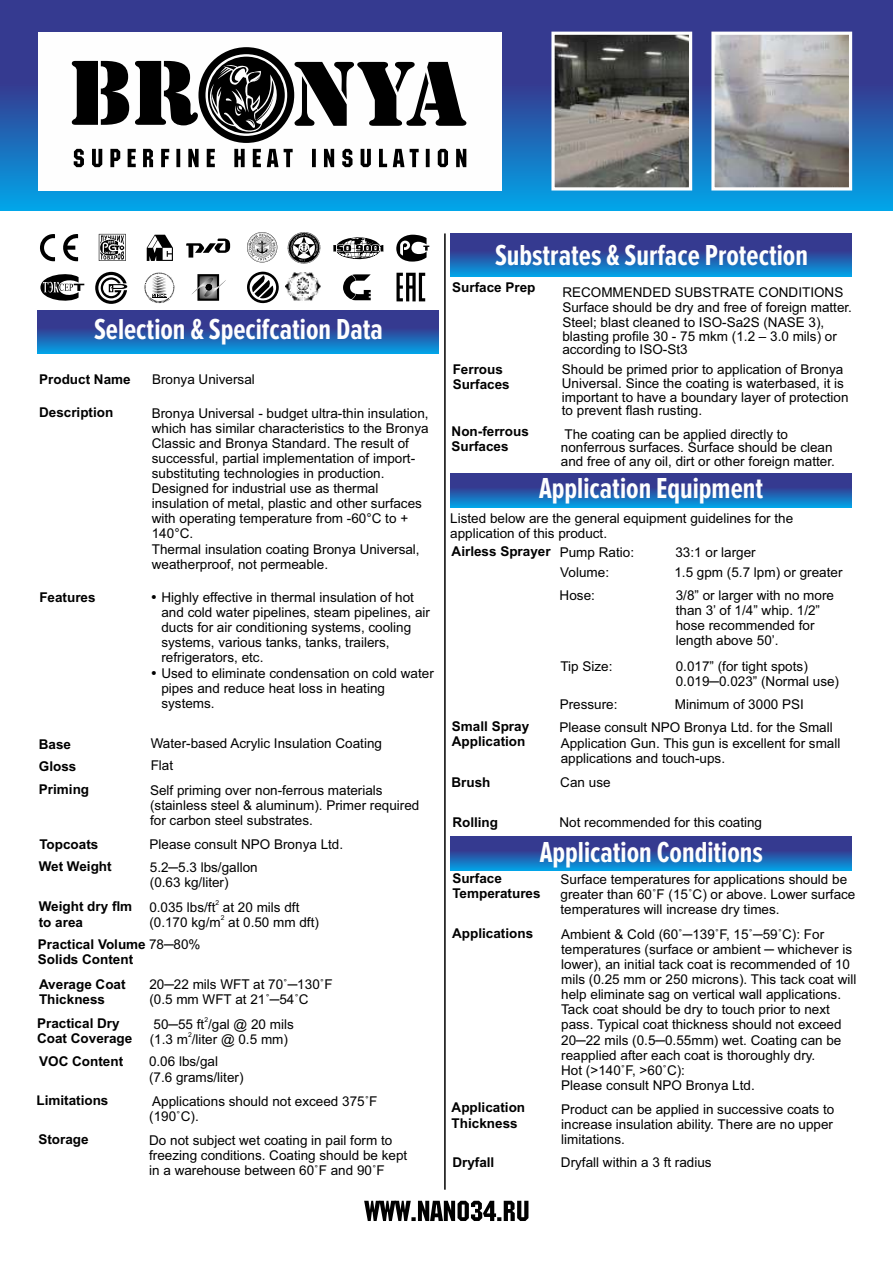
<style>
.page{position:relative;width:893px;height:1263px;background:#fff}
.page>*{position:absolute;margin:0;border:0;box-sizing:border-box;transform-origin:0 0}
.t1{font:700 30px "Proxima Nova Ex Cn";color:#fefefe}
.t2{font:13.5px/15.1px "Arial";color:#000}
.t3{font:700 13.5px/15.1px "Arial";color:#000}
.t4{font:6.75px "Arial";color:#000}
.s1{font-weight:700}
</style>
<div class="page">
<hr style="left:444px;top:233px;width:2px;height:957px;background:#000">
<svg style="left:37px;top:311px;width:402px;height:42px;background:#2659a9"></svg>
<svg style="left:450px;top:233px;width:402px;height:43px;background:#2559a9"></svg>
<svg style="left:450px;top:474px;width:402px;height:33px;background:#2559aa"></svg>
<svg style="left:450px;top:837px;width:402px;height:33px;background:#2658a9"></svg>
<svg style="left:247px;top:271px;width:32px;height:32px"></svg>
<svg style="left:396px;top:235px;width:33px;height:27px"></svg>
<svg style="left:333px;top:237px;width:51px;height:22px"></svg>
<svg style="left:200px;top:297px;width:16px;height:1px"></svg>
<div style="left:197px;top:274px;width:22px;height:27px;border:2px solid #000"></div>
<svg style="left:191px;top:277px;width:35px;height:20px"></svg>
<svg style="left:285px;top:272px;width:28px;height:16px"></svg>
<img style="left:286px;top:273px;width:35px;height:28px">
<svg style="left:288px;top:232px;width:33px;height:32px"></svg>
<svg style="left:144px;top:272px;width:31px;height:32px"></svg>
<svg style="left:144px;top:273px;width:30px;height:30px"></svg>
<svg style="left:95px;top:272px;width:32px;height:32px"></svg>
<svg style="left:40px;top:274px;width:44px;height:27px"></svg>
<svg style="left:343px;top:274px;width:28px;height:26px"></svg>
<svg style="left:147px;top:235px;width:26px;height:26px"></svg>
<svg style="left:247px;top:232px;width:30px;height:30px"></svg>
<svg style="left:248px;top:233px;width:28px;height:29px"></svg>
<svg style="left:186px;top:239px;width:44px;height:19px"></svg>
<svg style="left:99px;top:234px;width:27px;height:27px"></svg>
<svg style="left:63px;top:234px;width:15px;height:27px"></svg>
<svg style="left:40px;top:234px;width:15px;height:27px"></svg>
<svg style="left:396px;top:273px;width:29px;height:28px"></svg>
<svg style="left:0;top:0;width:893px;height:211px;background:#255fae"></svg>
<div style="left:38px;top:32px;width:464px;height:158px;background:#fefefe"></div>
<svg style="left:74px;top:149px;width:392px;height:18px"></svg>
<svg style="left:72px;top:47px;width:394px;height:96px"></svg>
<img style="left:555px;top:36px;width:133px;height:151px">
<div style="left:551px;top:32px;width:141px;height:159px;border:3px solid #fefefe"></div>
<img style="left:715px;top:36px;width:133px;height:151px">
<div style="left:711px;top:32px;width:141px;height:159px;border:3px solid #fefefe"></div>
<svg style="left:364px;top:1201px;width:164px;height:20px"></svg>
<h1 class="t1" style="left:94px;top:316px;width:290px">Selection &amp; Specifcation Data</h1>
<p class="t2" style="left:152px;top:373px;width:104px">Bronya Universal</p>
<p class="t2" style="left:152px;top:407px;width:278px">Bronya Universal - budget ultra-thin insulation, which has similar characteristics to the Bronya Classic and Bronya Standard. The result of successful, partial implementation of import&shy;substituting technologies in production.<br>Designed for industrial use as thermal insulation of metal, plastic and other surfaces with operating temperature from -60°C to + 140°C.<br>Thermal insulation coating Bronya Universal, weatherproof, not permeable.</p>
<p class="t2" style="left:161px;top:591px;width:274px">Highly effective in thermal insulation of hot and cold water pipelines, steam pipelines, air ducts for air conditioning systems, cooling systems, various tanks, tanks, trailers, refrigerators, etc.<br>Used to eliminate condensation on cold water pipes and reduce heat loss in heating systems.</p>
<p class="t2" style="left:151px;top:733px;width:233px;line-height:22.6px">Water-based Acrylic Insulation Coating<br>Flat</p>
<p class="t2" style="left:150px;top:784px;width:271px">Self priming over non-ferrous materials (stainless steel &amp; aluminum). Primer required for carbon steel substrates.</p>
<p class="t2" style="left:150px;top:834px;width:195px;line-height:23.1px">Please consult NPO Bronya Ltd.<br>5.2─5.3 lbs/gallon</p>
<p class="t2" style="left:150px;top:876px;width:80px">(0.63 kg/liter)</p>
<p class="t4" style="left:215px;top:900px;width:5px">2</p>
<p class="t2" style="left:149px;top:901px;width:152px">0.035 lbs/ft at 20 mils dft</p>
<p class="t4" style="left:221px;top:915px;width:5px">2</p>
<p class="t2" style="left:38px;top:913px;width:282px;line-height:21.5px;text-indent:111px">(0.170 kg/m at 0.50 mm dft)<br><span class="s1">Practical Volume</span> 78─80%</p>
<p class="t2" style="left:149px;top:978px;width:185px">20─22 mils WFT at 70˚─130˚F (0.5 mm WFT at 21˚─54˚C</p>
<p class="t4" style="left:204px;top:1017px;width:5px">2</p>
<p class="t2" style="left:153px;top:1018px;width:142px">50─55 ft /gal @ 20 mils</p>
<p class="t4" style="left:188px;top:1032px;width:5px">2</p>
<p class="t2" style="left:149px;top:1029px;width:140px;line-height:22.6px">(1.3 m /liter @ 0.5 mm)<br>0.06 lbs/gal</p>
<p class="t2" style="left:149px;top:1066px;width:230px;line-height:24px">(7.6 grams/liter)<br>Applications should not exceed 375˚F</p>
<p class="t2" style="left:149px;top:1105px;width:245px;line-height:24.3px">(190˚C).<br>Do not subject wet coating in pail form to</p>
<p class="t2" style="left:149px;top:1149px;width:260px">freezing conditions. Coating should be kept in a warehouse between 60˚F and 90˚F</p>
<p class="t3" style="left:39px;top:373px;width:93px">Product Name</p>
<p class="t3" style="left:39px;top:405px;width:76px">Description</p>
<p class="t3" style="left:39px;top:591px;width:58px">Features</p>
<p class="t3" style="left:39px;top:734px;width:52px;line-height:22.5px">Base<br>Gloss<br>Priming</p>
<p class="t3" style="left:39px;top:834px;width:74px;line-height:22.5px">Topcoats<br>Wet Weight</p>
<p class="t3" style="left:39px;top:900px;width:95px">Weight dry flm to area</p>
<p class="t3" style="left:38px;top:947px;width:97px;line-height:25.3px">Solids Content<br>Average Coat</p>
<p class="t3" style="left:37px;top:988px;width:84px;line-height:24.3px">Thickness<br>Practical Dry</p>
<p class="t3" style="left:37px;top:1029px;width:97px;line-height:22.5px">Coat Coverage<br>VOC Content</p>
<p class="t3" style="left:36px;top:1094px;width:74px">Limitations</p>
<p class="t3" style="left:38px;top:1133px;width:52px">Storage</p>
<h1 class="t1" style="left:495px;top:241px;width:315px">Substrates &amp; Surface Protection</h1>
<p class="t2" style="left:562px;top:286px;width:291px">RECOMMENDED SUBSTRATE CONDITIONS<br>Surface should be dry and free of foreign matter.<br>Steel; blast cleaned to ISO-Sa2Ѕ (NASE 3),</p>
<p class="t2" style="left:562px;top:331px;width:276px;line-height:13.5px">blasting profile 30 - 75 mkm (1.2 – 3.0 mils) or according to ISO-St3</p>
<p class="t2" style="left:562px;top:364px;width:288px;line-height:13.5px">Should be primed prior to application of Bronya Universal. Since the coating is waterbased, it is important to have a boundary layer of protection to prevent flash rusting.</p>
<p class="t2" style="left:561px;top:428px;width:275px;line-height:13.5px">The coating can be applied directly to nonferrous surfaces. Surface should be clean and free of any oil, dirt or other foreign matter.</p>
<h1 class="t1" style="left:539px;top:474px;width:225px">Application Equipment</h1>
<p class="t2" style="left:450px;top:512px;width:344px">Listed below are the general equipment guidelines for the application of this product.</p>
<p class="t2" style="left:560px;top:543px;width:76px;line-height:20.2px">Pump Ratio:<br>Volume:</p>
<p class="t2" style="left:560px;top:589px;width:37px">Hose:</p>
<p class="t3" style="left:452px;top:281px;width:85px">Surface Prep</p>
<p class="t3" style="left:453px;top:363px;width:59px">Ferrous<br>Surfaces</p>
<p class="t3" style="left:452px;top:425px;width:79px">Non-ferrous<br>Surfaces</p>
<p class="t3" style="left:452px;top:545px;width:101px">Airless Sprayer</p>
<p class="t2" style="left:674px;top:543px;width:170px;line-height:20.1px">33:1 or larger<br>1.5 gpm (5.7 lpm) or greater</p>
<p class="t2" style="left:676px;top:589px;width:160px">3/8” or larger with no more than 3’ of 1/4” whip. 1/2” hose recommended for length above 50’.</p>
<p class="t2" style="left:676px;top:660px;width:165px">0.017” (for tight spots)<br>0.019─0.023” (Normal use)</p>
<p class="t2" style="left:560px;top:694px;width:275px;line-height:22.5px;text-indent:115px">Minimum of 3000 PSI<br>Please consult NPO Bronya Ltd. for the Small</p>
<p class="t2" style="left:561px;top:737px;width:281px">Application Gun. This gun is excellent for small applications and touch-ups.</p>
<p class="t2" style="left:560px;top:775px;width:52px">Can use</p>
<p class="t2" style="left:559px;top:816px;width:204px">Not recommended for this coating</p>
<h1 class="t1" style="left:540px;top:838px;width:225px">Application Conditions</h1>
<p class="t2" style="left:560px;top:873px;width:296px">Surface temperatures for applications should be greater than 60˚F (15˚C) or above. Lower surface temperatures will increase dry times.</p>
<p class="t2" style="left:561px;top:928px;width:297px">Ambient &amp; Cold (60˚─139˚F, 15˚─59˚C): For temperatures (surface or ambient ─ whichever is lower), an initial tack coat is recommended of 10 mils (0.25 mm or 250 microns). This tack coat will help eliminate sag on vertical wall applications.<br>Tack coat should be dry to touch prior to next pass. Typical coat thickness should not exceed 20─22 mils (0.5─0.55mm) wet. Coating can be reapplied after each coat is thoroughly dry.<br>Hot (&gt;140˚F, &gt;60˚C):<br>Please consult NPO Bronya Ltd.</p>
<p class="t2" style="left:561px;top:1102px;width:275px;text-align:justify">Product can be applied in successive coats to increase insulation ability. There are no upper limitations.</p>
<p class="t2" style="left:561px;top:1156px;width:152px">Dryfall within a 3 ft radius</p>
<p class="t2" style="left:560px;top:660px;width:54px">Tip Size:</p>
<p class="t2" style="left:560px;top:698px;width:59px">Pressure:</p>
<p class="t3" style="left:452px;top:720px;width:79px">Small Spray<br>Application</p>
<p class="t3" style="left:451px;top:775px;width:41px">Brush</p>
<p class="t3" style="left:452px;top:816px;width:47px">Rolling</p>
<p class="t3" style="left:452px;top:872px;width:90px">Surface<br>Temperatures</p>
<p class="t3" style="left:452px;top:927px;width:83px">Applications</p>
<p class="t3" style="left:452px;top:1101px;width:75px">Application<br>Thickness</p>
<p class="t3" style="left:452px;top:1156px;width:44px">Dryfall</p>
</div>
